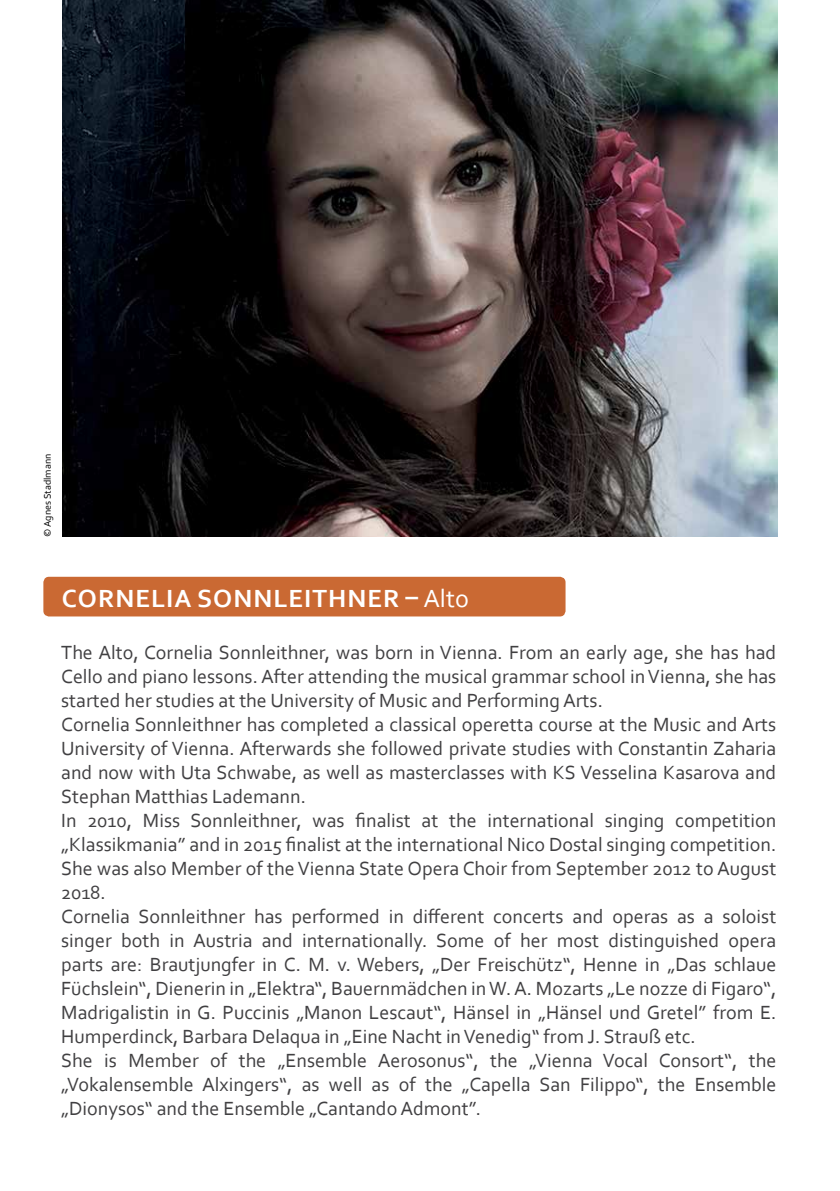
<style>
.page{position:relative;width:840px;height:1191px;background:#fff}
.page>*{position:absolute;margin:0;border:0;box-sizing:border-box;transform-origin:0 0}
.t1{font:700 26px "Corbel";letter-spacing:.04em;color:#fff}
.t2{font:20px/24px "Corbel";color:#414042}
.t3{font:10px "Corbel";color:#000}
.s1{font-weight:400}
</style>
<div class="page">
<img style="left:62px;top:0;width:715px;height:537px">
<div style="left:43px;top:577px;width:522px;height:39px;background:#ca6933;border-radius:6px"></div>
<p class="t3" style="left:41px;top:537px;width:84px;rotate:-90deg">© Agnes Stadlmann</p>
<h1 class="t1" style="left:62px;top:582px;width:408px">CORNELIA SONNLEITHNER – <span class="s1">Alto</span></h1>
<p class="t2" style="left:61px;top:640px;width:716px">The Alto, Cornelia Sonnleithner, was born in Vienna. From an early age, she has had Cello and piano lessons. After attending the musical grammar school in Vienna, she has started her studies at the University of Music and Performing Arts.<br>Cornelia Sonnleithner has completed a classical operetta course at the Music and Arts University of Vienna. Afterwards she followed private studies with Constantin Zaharia and now with Uta Schwabe, as well as masterclasses with KS Vesselina Kasarova and Stephan Matthias Lademann.<br>In 2010, Miss Sonnleithner, was finalist at the international singing competition „Klassikmania” and in 2015 finalist at the international Nico Dostal singing competition.<br>She was also Member of the Vienna State Opera Choir from September 2012 to August 2018.<br>Cornelia Sonnleithner has performed in different concerts and operas as a soloist singer both in Austria and internationally. Some of her most distinguished opera parts are: Brautjungfer in C. M. v. Webers, „Der Freischütz“, Henne in „Das schlaue Füchslein“, Dienerin in „Elektra“, Bauernmädchen in W. A. Mozarts „Le nozze di Figaro“, Madrigalistin in G. Puccinis „Manon Lescaut“, Hänsel in „Hänsel und Gretel” from E.<br>Humperdinck, Barbara Delaqua in „Eine Nacht in Venedig“ from J. Strauß etc.<br>She is Member of the „Ensemble Aerosonus“, the „Vienna Vocal Consort“, the „Vokalensemble Alxingers“, as well as of the „Capella San Filippo“, the Ensemble „Dionysos“ and the Ensemble „Cantando Admont”.</p>
</div>
